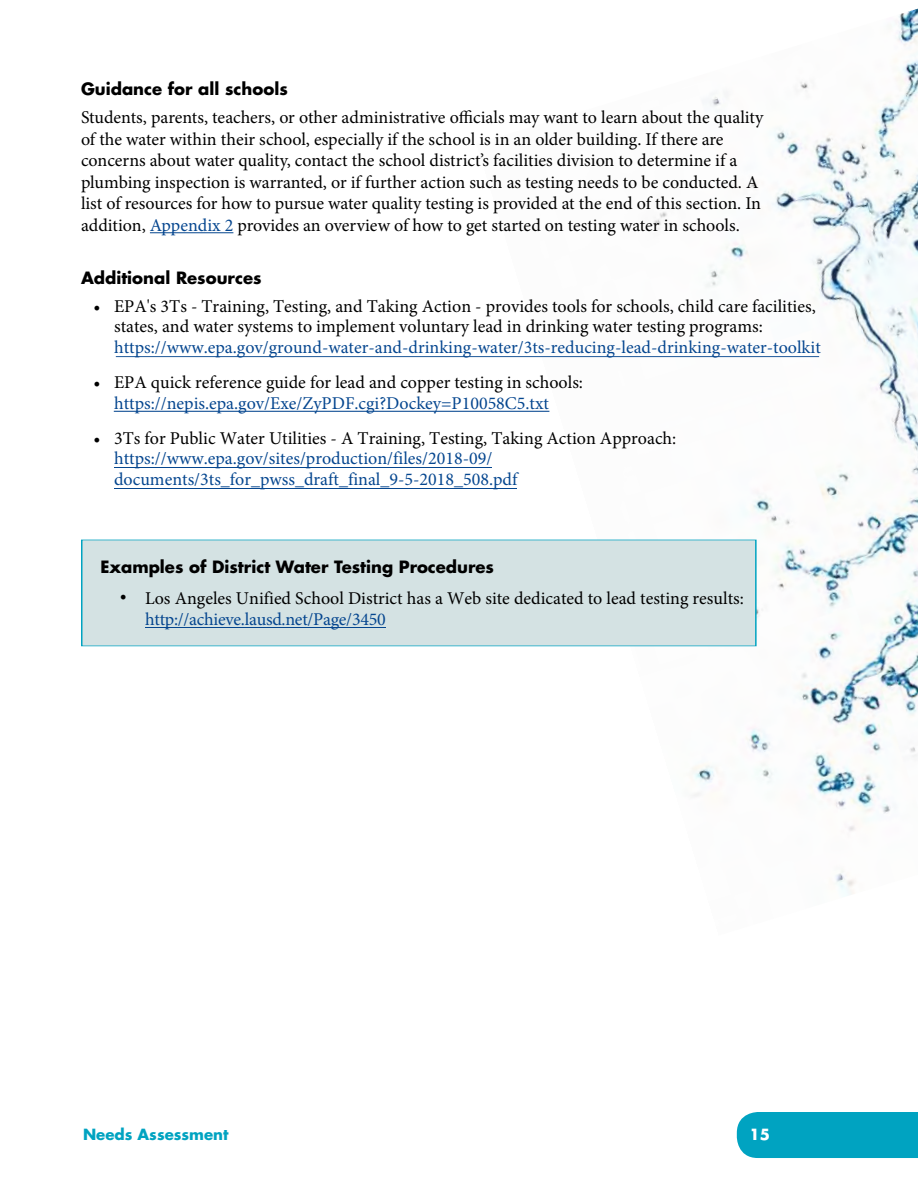
<style>
.page{position:relative;width:918px;height:1188px;background:#fff}
.page>*{position:absolute;margin:0;border:0;box-sizing:border-box;transform-origin:0 0}
.t1{font:18px/21.6px "Minion Pro";color:#000}
.t2{font:18px/20.5px "Minion Pro";color:#05468f}
.Heading_3{font:700 16.5px "Futura Std";color:#000}
.t3{font:700 15px "Futura Std";color:#00a3c1}
.t4{font:700 15px "Futura Std";color:#fff}
.s1{color:#05468f}
.s2{color:#000}
</style>
<div class="page">
<img style="left:476px;top:8px;width:442px;height:888px">
<div style="left:737px;top:1112px;width:181px;height:46px;background:#00a3c1"></div>
<hr style="left:150px;top:232px;width:83px;height:1px;background:#05468f">
<div style="left:81px;top:539px;width:675px;height:107px;background:#d4e2e3"></div>
<hr style="left:145px;top:627px;width:241px;height:1px;background:#05468f">
<hr style="left:116px;top:356px;width:703px;height:1px;background:#05468f">
<hr style="left:114px;top:411px;width:435px;height:1px;background:#05468f">
<hr style="left:114px;top:468px;width:378px;height:1px;background:#05468f">
<hr style="left:114px;top:488px;width:403px;height:1px;background:#05468f">
<p class="Heading_3" style="left:81px;top:77px;width:208px">Guidance for all schools</p>
<p class="t1" style="left:81px;top:107px;width:684px">Students, parents, teachers, or other administrative officials may want to learn about the quality of the water within their school, especially if the school is in an older building. If there are concerns about water quality, contact the school district’s facilities division to determine if a plumbing inspection is warranted, or if further action such as testing needs to be conducted. A list of resources for how to pursue water quality testing is provided at the end of this section. In addition, <span class="s1">Appendix 2</span> provides an overview of how to get started on testing water in schools.</p>
<p class="Heading_3" style="left:81px;top:267px;width:182px">Additional Resources</p>
<p class="t1" style="left:114px;top:296px;width:708px;line-height:20.7px;text-indent:-21px">• EPA's 3Ts - Training, Testing, and Taking Action - provides tools for schools, child care facilities, states, and water systems to implement voluntary lead in drinking water testing programs: <span class="s1">https://www.epa.gov/ground-water-and-drinking-water/3ts-reducing-lead-drinking-water-toolkit</span></p>
<p class="t1" style="left:114px;top:372px;width:470px;line-height:20.5px;text-indent:-21px">• EPA quick reference guide for lead and copper testing in schools: <span class="s1">https://nepis.epa.gov/Exe/ZyPDF.cgi?Dockey=P10058C5.txt</span></p>
<p class="t2" style="left:114px;top:428px;width:564px;text-indent:-21px"><span class="s2">• 3Ts for Public Water Utilities - A Training, Testing, Taking Action Approach: </span>https://www.epa.gov/sites/production/files/2018-09/ documents/3ts_for_pwss_draft_final_9-5-2018_508.pdf</p>
<p class="Heading_3" style="left:100px;top:556px;width:395px">Examples of District Water Testing Procedures</p>
<p class="t1" style="left:145px;top:588px;width:600px;line-height:20.4px;text-indent:-25px">• Los Angeles Unified School District has a Web site dedicated to lead testing results: <span class="s1">http://achieve.lausd.net/Page/3450</span></p>
<p class="t3" style="left:83px;top:1125px;width:147px">Needs Assessment</p>
<p class="t4" style="left:749px;top:1125px;width:22px">15</p>
</div>
